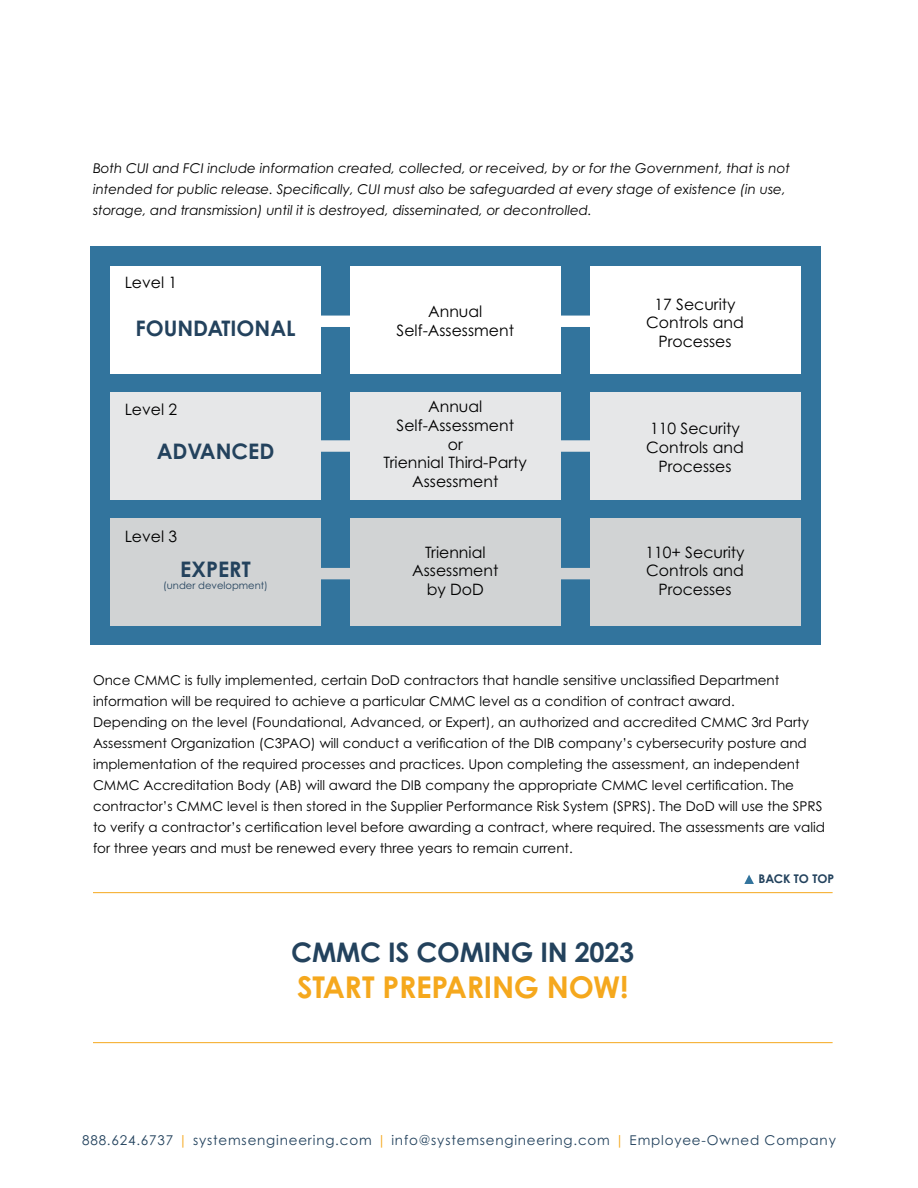
<style>
.page{position:relative;width:918px;height:1188px;background:#fff}
.page>*{position:absolute;margin:0;border:0;box-sizing:border-box;transform-origin:0 0}
.t1{font:700 30px "Century Gothic Pro";letter-spacing:-.01em;color:#f5a81d}
.t2{font:700 27px "Century Gothic Pro";letter-spacing:-.01em;color:#23425d}
.t3{font:700 21.45px "Century Gothic Pro";color:#23425d}
.t4{font:15.75px/18.9px "Century Gothic Pro";color:#000;text-align:center}
.t5{font:13.5px/21px "Century Gothic Pro";color:#000}
.t6{font:italic 13.5px/21px "Century Gothic Pro";color:#000}
.t7{font:13.5px "Century Gothic Pro";letter-spacing:.06em;color:#23425d}
.t8{font:700 12px "Century Gothic Pro";color:#23425d}
.t9{font:10.05px "Century Gothic Pro";color:#23425d}
.s1{color:#f5a81d}
</style>
<div class="page">
<div style="left:91px;top:246px;width:730px;height:399px;background:#32749d"></div>
<div style="left:226px;top:316px;width:457px;height:11px;background:#fff"></div>
<div style="left:226px;top:440px;width:457px;height:12px;background:#e6e7e8"></div>
<div style="left:226px;top:568px;width:457px;height:11px;background:#d1d3d4"></div>
<div style="left:110px;top:266px;width:211px;height:108px;background:#fff"></div>
<div style="left:350px;top:266px;width:211px;height:108px;background:#fff"></div>
<div style="left:590px;top:266px;width:210px;height:108px;background:#fff"></div>
<div style="left:110px;top:392px;width:211px;height:108px;background:#e6e7e8"></div>
<div style="left:350px;top:392px;width:211px;height:108px;background:#e6e7e8"></div>
<div style="left:590px;top:392px;width:210px;height:108px;background:#e6e7e8"></div>
<div style="left:110px;top:518px;width:211px;height:108px;background:#d1d3d4"></div>
<div style="left:350px;top:518px;width:211px;height:108px;background:#d1d3d4"></div>
<div style="left:590px;top:518px;width:210px;height:108px;background:#d1d3d4"></div>
<hr style="left:93px;top:892px;width:740px;height:1px;background:#f5a81d">
<hr style="left:93px;top:1042px;width:740px;height:1px;background:#f5a81d">
<svg style="left:744px;top:875px;width:10px;height:9px"></svg>
<p class="t6" style="left:93px;top:157px;width:699px">Both CUI and FCI include information created, collected, or received, by or for the Government, that is not intended for public release. Specifically, CUI must also be safeguarded at every stage of existence (in use, storage, and transmission) until it is destroyed, disseminated, or decontrolled.</p>
<p class="t4" style="left:125px;top:273px;width:54px">Level 1</p>
<p class="t3" style="left:135px;top:314px;width:162px">FOUNDATIONAL</p>
<p class="t4" style="left:125px;top:400px;width:54px">Level 2</p>
<p class="t3" style="left:157px;top:438px;width:119px">ADVANCED</p>
<p class="t4" style="left:125px;top:527px;width:54px">Level 3</p>
<p class="t3" style="left:180px;top:555px;width:72px">EXPERT</p>
<p class="t9" style="left:163px;top:579px;width:106px">(under development)</p>
<p class="t4" style="left:397px;top:302px;width:119px">Annual<br>Self-Assessment</p>
<p class="t4" style="left:397px;top:397px;width:119px">Annual<br>Self-Assessment</p>
<p class="t4" style="left:448px;top:434px;width:17px">or</p>
<p class="t4" style="left:384px;top:453px;width:145px">Triennial Third-Party<br>Assessment</p>
<p class="t4" style="left:412px;top:542px;width:88px">Triennial<br>Assessment</p>
<p class="t4" style="left:427px;top:580px;width:59px">by DoD</p>
<p class="t4" style="left:646px;top:294px;width:99px">17 Security<br>Controls and<br>Processes</p>
<p class="t4" style="left:646px;top:419px;width:99px;text-align:left">110 Security<br>Controls and</p>
<p class="t4" style="left:658px;top:457px;width:75px">Processes</p>
<p class="t4" style="left:645px;top:542px;width:101px;text-align:left">110+ Security<br>Controls and</p>
<p class="t4" style="left:658px;top:580px;width:75px">Processes</p>
<p class="t5" style="left:93px;top:669px;width:734px">Once CMMC is fully implemented, certain DoD contractors that handle sensitive unclassified Department information will be required to achieve a particular CMMC level as a condition of contract award.<br>Depending on the level (Foundational, Advanced, or Expert), an authorized and accredited CMMC 3rd Party Assessment Organization (C3PAO) will conduct a verification of the DIB company’s cybersecurity posture and implementation of the required processes and practices. Upon completing the assessment, an independent CMMC Accreditation Body (AB) will award the DIB company the appropriate CMMC level certification. The contractor’s CMMC level is then stored in the Supplier Performance Risk System (SPRS). The DoD will use the SPRS to verify a contractor’s certification level before awarding a contract, where required. The assessments are valid for three years and must be renewed every three years to remain current.</p>
<p class="t2" style="left:291px;top:935px;width:345px">CMMC IS COMING IN 2023</p>
<p class="t1" style="left:297px;top:968px;width:333px">START PREPARING NOW!</p>
<p class="t8" style="left:758px;top:872px;width:77px">BACK TO TOP</p>
<p class="t7" style="left:82px;top:1132px;width:755px">888.624.6737 <span class="s1">|</span> systemsengineering.com <span class="s1">|</span> info@systemsengineering.com <span class="s1">|</span> Employee-Owned Company</p>
</div>
